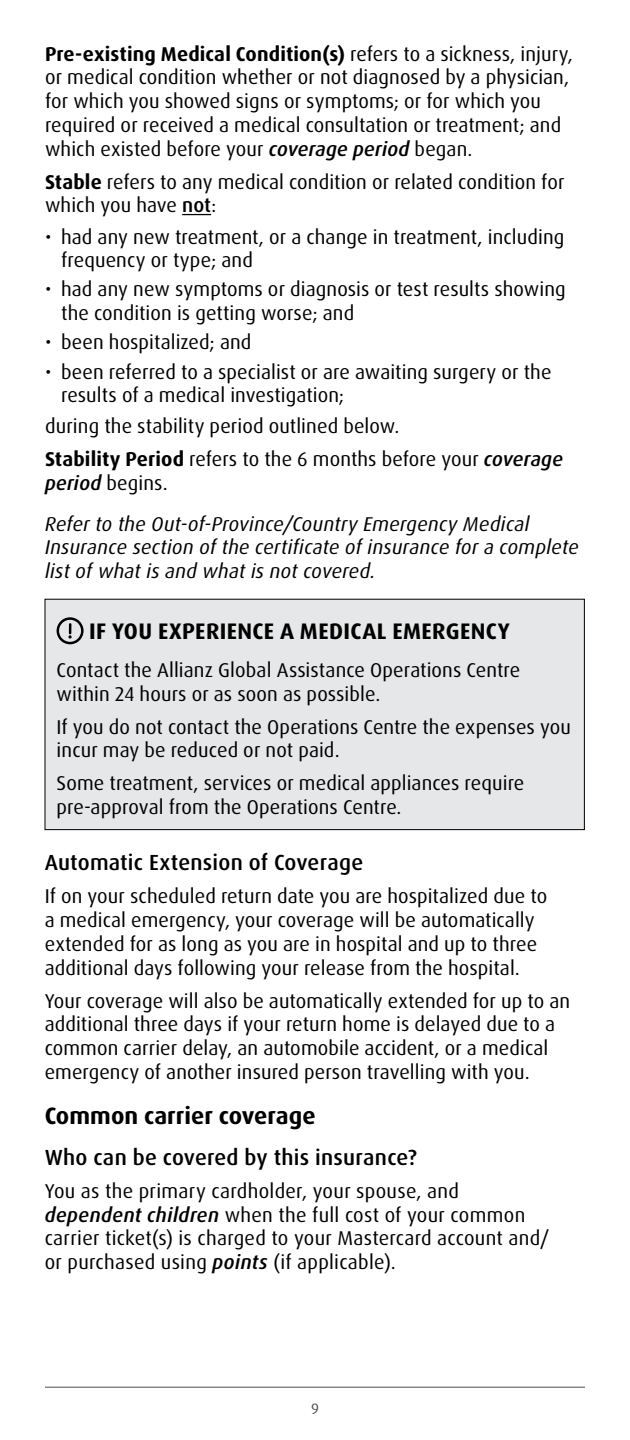
<style>
.page{position:relative;width:630px;height:1440px;background:#fff}
.page>*{position:absolute;margin:0;border:0;box-sizing:border-box;transform-origin:0 0}
.Subhead_bold_H4{font:700 23.75px "Dax Pro";color:#000}
.IMPORTANT_Information_Title{font:700 22.5px "Dax Pro";letter-spacing:.02em;color:#000}
.Subhead_medium_H5{font:500 22px "Dax Pro";letter-spacing:.01em;color:#000}
.Body_-_regular_P{font:20px/23.8px "Dax Pro";letter-spacing:.005em;color:#000}
.Body_italic_regular{font:italic 20px/23.8px "Dax Pro";letter-spacing:.01em;color:#000}
.t1{font:15px "Dax Pro";color:#4d4d4f}
.s1{font-weight:700}
.s2{font-weight:500;font-style:italic}
.s3{font-weight:500}
</style>
<div class="page">
<hr style="left:45px;top:1387px;width:540px;height:1px;background:#4d4d4f">
<svg style="left:182px;top:214px;width:29px;height:1px"></svg>
<div style="left:45px;top:599px;width:539px;height:231px;background:#e6e7e8"></div>
<div style="left:57px;top:617px;width:27px;height:27px;border:2px solid #000;border-radius:50%"></div>
<svg style="left:68px;top:624px;width:4px;height:15px"></svg>
<div style="left:45px;top:599px;width:540px;height:231px;border:1px solid #000"></div>
<p class="Body_-_regular_P" style="left:45px;top:42px;width:529px"><span class="s1">Pre-existing Medical Condition(s)</span> refers to a sickness, injury, or medical condition whether or not diagnosed by a physician, for which you showed signs or symptoms; or for which you required or received a medical consultation or treatment; and which existed before your <span class="s2">coverage period</span> began.</p>
<p class="Body_-_regular_P" style="left:45px;top:170px;width:521px"><span class="s1">Stable</span> refers to any medical condition or related condition for which you have <span class="s3">not</span>:</p>
<p class="Body_-_regular_P" style="left:61px;top:225px;width:505px;text-indent:-16px">• had any new treatment, or a change in treatment, including frequency or type; and</p>
<p class="Body_-_regular_P" style="left:61px;top:278px;width:506px;text-indent:-16px">• had any new symptoms or diagnosis or test results showing the condition is getting worse; and</p>
<p class="Body_-_regular_P" style="left:45px;top:331px;width:208px">• been hospitalized; and</p>
<p class="Body_-_regular_P" style="left:61px;top:360px;width:492px;text-indent:-16px">• been referred to a specialist or are awaiting surgery or the results of a medical investigation;</p>
<p class="Body_-_regular_P" style="left:45px;top:415px;width:353px">during the stability period outlined below.</p>
<p class="Body_-_regular_P" style="left:45px;top:447px;width:520px"><span class="s1">Stability Period</span> refers to the 6 months before your <span class="s2">coverage period</span> begins.</p>
<p class="Body_italic_regular" style="left:45px;top:512px;width:535px">Refer to the Out-of-Province/Country Emergency Medical<br>Insurance section of the certificate of insurance for a complete list of what is and what is not covered.</p>
<h4 class="IMPORTANT_Information_Title" style="left:89px;top:617px;width:422px">IF YOU EXPERIENCE A MEDICAL EMERGENCY</h4>
<p class="Body_-_regular_P" style="left:57px;top:658px;width:465px">Contact the Allianz Global Assistance Operations Centre within 24 hours or as soon as possible.</p>
<p class="Body_-_regular_P" style="left:57px;top:715px;width:516px">If you do not contact the Operations Centre the expenses you incur may be reduced or not paid.</p>
<p class="Body_-_regular_P" style="left:57px;top:772px;width:469px">Some treatment, services or medical appliances require pre-approval from the Operations Centre.</p>
<h5 class="Subhead_medium_H5" style="left:45px;top:849px;width:320px">Automatic Extension of Coverage</h5>
<p class="Body_-_regular_P" style="left:45px;top:885px;width:504px">If on your scheduled return date you are hospitalized due to a medical emergency, your coverage will be automatically extended for as long as you are in hospital and up to three additional days following your release from the hospital.</p>
<p class="Body_-_regular_P" style="left:45px;top:989px;width:527px">Your coverage will also be automatically extended for up to an additional three days if your return home is delayed due to a common carrier delay, an automobile accident, or a medical emergency of another insured person travelling with you.</p>
<h4 class="Subhead_bold_H4" style="left:45px;top:1101px;width:272px">Common carrier coverage</h4>
<h5 class="Subhead_medium_H5" style="left:45px;top:1143px;width:374px">Who can be covered by this insurance?</h5>
<p class="Body_-_regular_P" style="left:45px;top:1179px;width:506px">You as the primary cardholder, your spouse, and <span class="s2">dependent children</span> when the full cost of your common carrier ticket(s) is charged to your Mastercard account and/ or purchased using <span class="s2">points</span> (if applicable).</p>
<p class="t1" style="left:311px;top:1399px;width:9px">9</p>
</div>
